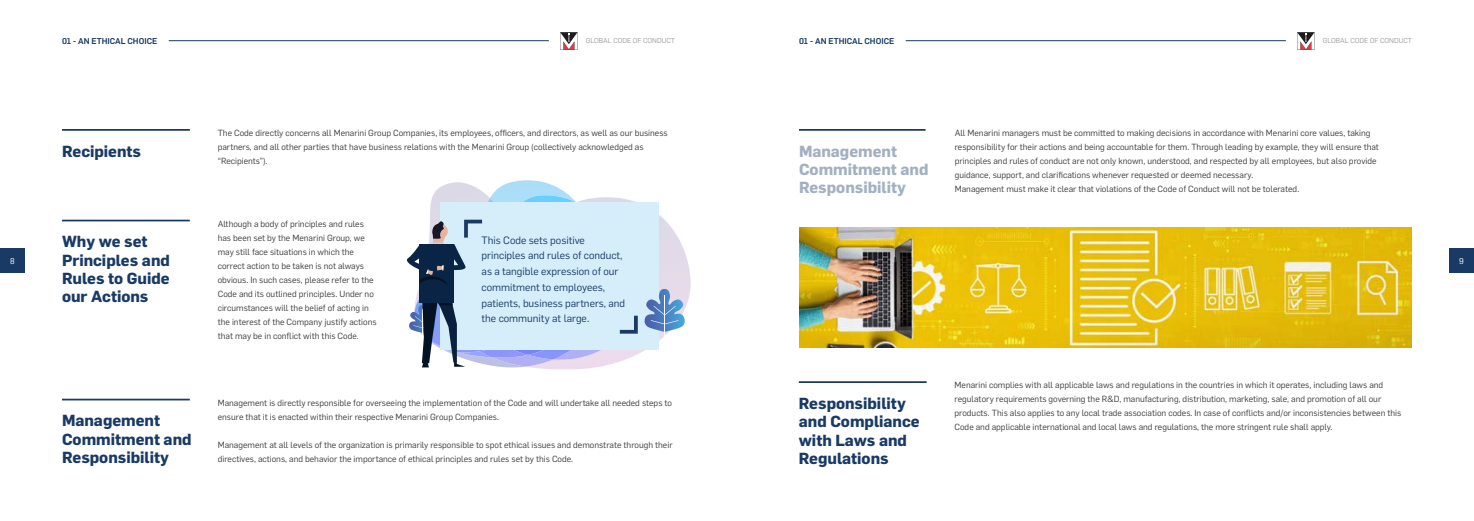
<style>
.page{position:relative;width:1474px;height:521px;background:#fff}
.page>*{position:absolute;margin:0;border:0;box-sizing:border-box;transform-origin:0 0}
.t1{font:700 15.75px/18.4px "Flama";color:#183a65}
.t2{font:700 15.75px/18.4px "Flama";color:#a3b0c2}
.t3{font:10.5px/15.8px "Flama";color:#183a65}
.t4{font:8.75px/14px "Flama";color:#3c3c3b}
.t5{font:500 8.31px "Flama";color:#183a65}
.t6{font:8.31px "Flama";color:#fff}
.t7{font:7px "Flama";color:#9d9d9c}
</style>
<div class="page">
<hr style="left:169px;top:40px;width:380px;height:1px;background:#183a65">
<div style="left:0;top:248px;width:25px;height:25px;background:#183a65"></div>
<div style="left:1449px;top:248px;width:24px;height:25px;background:#183a65"></div>
<svg style="left:560px;top:32px;width:17px;height:18px"></svg>
<hr style="left:905px;top:40px;width:380px;height:1px;background:#183a65">
<svg style="left:1297px;top:32px;width:17px;height:18px"></svg>
<img style="left:799px;top:228px;width:612px;height:119px">
<hr style="left:62px;top:129px;width:128px;height:2px;background:#183a65">
<hr style="left:62px;top:220px;width:128px;height:1px;background:#183a65">
<hr style="left:62px;top:399px;width:128px;height:1px;background:#183a65">
<svg style="left:407px;top:180px;width:284px;height:189px"></svg>
<hr style="left:798px;top:381px;width:128px;height:2px;background:#183a65">
<hr style="left:799px;top:129px;width:126px;height:2px;background:#183a65">
<p class="t5" style="left:62px;top:35px;width:97px">01 - AN ETHICAL CHOICE</p>
<h1 class="t1" style="left:62px;top:141px;width:81px">Recipients</h1>
<p class="t7" style="left:586px;top:36px;width:90px">GLOBAL CODE OF CONDUCT</p>
<p class="t5" style="left:799px;top:35px;width:97px">01 - AN ETHICAL CHOICE</p>
<p class="t7" style="left:1322px;top:36px;width:90px">GLOBAL CODE OF CONDUCT</p>
<p class="t4" style="left:218px;top:125px;width:451px">The Code directly concerns all Menarini Group Companies, its employees, officers, and directors, as well as our business partners, and all other parties that have business relations with the Menarini Group (collectively acknowledged as “Recipients”).</p>
<h1 class="t2" style="left:799px;top:141px;width:131px">Management<br>Commitment and<br>Responsibility</h1>
<p class="t4" style="left:954px;top:125px;width:426px">All Menarini managers must be committed to making decisions in accordance with Menarini core values, taking responsibility for their actions and being accountable for them. Through leading by example, they will ensure that principles and rules of conduct are not only known, understood, and respected by all employees, but also provide guidance, support, and clarifications whenever requested or deemed necessary.<br>Management must make it clear that violations of the Code of Conduct will not be tolerated.</p>
<p class="t4" style="left:218px;top:216px;width:160px">Although a body of principles and rules has been set by the Menarini Group, we may still face situations in which the correct action to be taken is not always obvious. In such cases, please refer to the Code and its outlined principles. Under no circumstances will the belief of acting in the interest of the Company justify actions that may be in conflict with this Code.</p>
<p class="t3" style="left:481px;top:232px;width:145px">This Code sets positive principles and rules of conduct, as a tangible expression of our commitment to employees, patients, business partners, and the community at large.</p>
<h1 class="t1" style="left:62px;top:232px;width:109px">Why we set<br>Principles and<br>Rules to Guide our Actions</h1>
<p class="t6" style="left:10px;top:255px;width:6px">8</p>
<p class="t6" style="left:1459px;top:255px;width:6px">9</p>
<h1 class="t1" style="left:62px;top:411px;width:131px">Management<br>Commitment and<br>Responsibility</h1>
<p class="t4" style="left:218px;top:395px;width:456px">Management is directly responsible for overseeing the implementation of the Code and will undertake all needed steps to ensure that it is enacted within their respective Menarini Group Companies.</p>
<p class="t4" style="left:218px;top:437px;width:456px">Management at all levels of the organization is primarily responsible to spot ethical issues and demonstrate through their directives, actions, and behavior the importance of ethical principles and rules set by this Code.</p>
<h1 class="t1" style="left:798px;top:393px;width:122px">Responsibility and Compliance with Laws and<br>Regulations</h1>
<p class="t4" style="left:954px;top:378px;width:448px">Menarini complies with all applicable laws and regulations in the countries in which it operates, including laws and regulatory requirements governing the R&amp;D, manufacturing, distribution, marketing, sale, and promotion of all our products. This also applies to any local trade association codes. In case of conflicts and/or inconsistencies between this Code and applicable international and local laws and regulations, the more stringent rule shall apply.</p>
</div>
